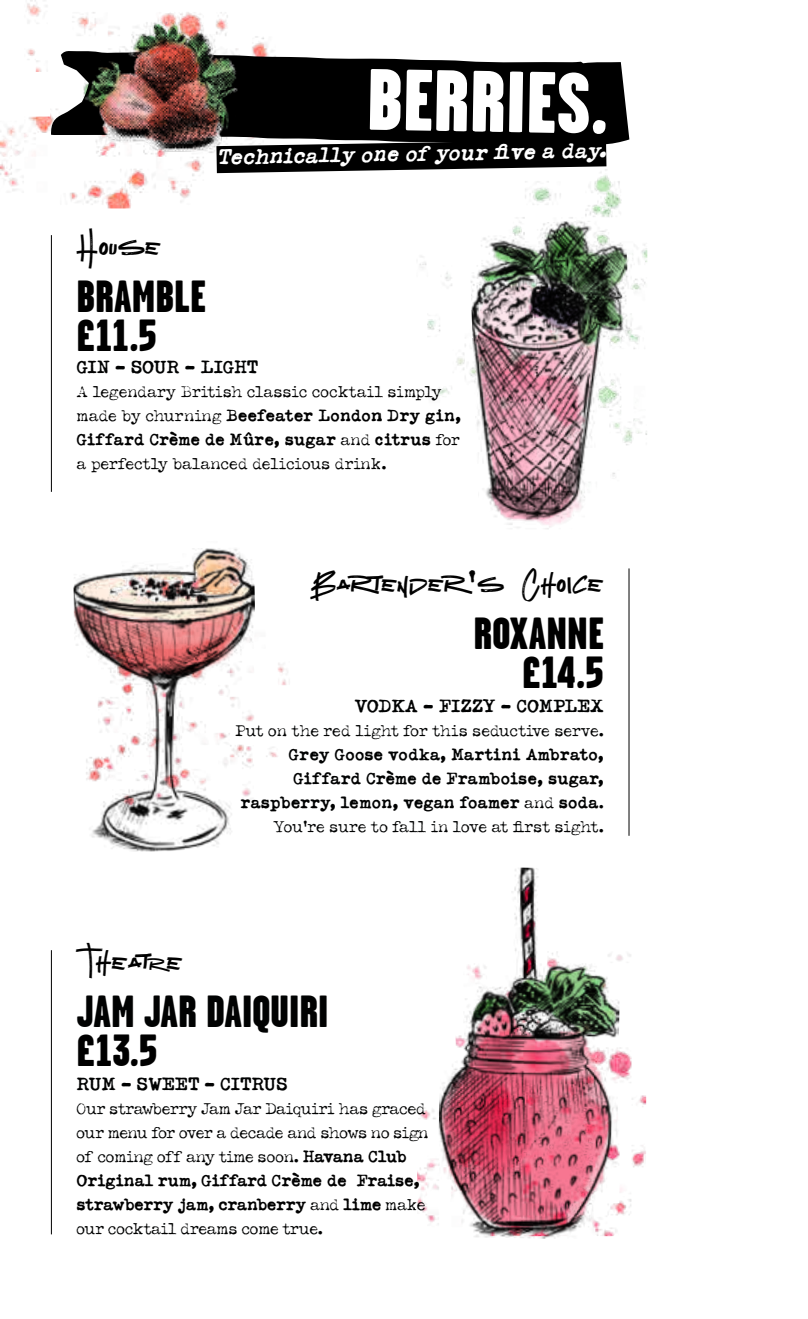
<style>
.page{position:relative;width:808px;height:1319px;background:#fff}
.page>*{position:absolute;margin:0;border:0;box-sizing:border-box;transform-origin:0 0}
.t1{font:900 86.7px "Garage Gothic";color:#fff}
.t2{font:900 45px/39px "Garage Gothic";color:#000;text-align:right}
.t3{font:900 45px "Garage Gothic";color:#010202}
.t4{font:33px "Network Free Version";letter-spacing:.02em;color:#000}
.t5{font:italic 700 21px "Typeka";color:#fff}
.t6{font:700 18px "Typeka";letter-spacing:-.02em;color:#010202}
.t7{font:16.5px/24px "Typeka";letter-spacing:-.02em;color:#010202}
.t8{font:16.5px/24px "Typeka";color:#000}
.t9{font:700 16.5px/24px "Typeka";color:#010202;text-align:right}
.t10{font:16.5px "Typeka";color:#010202}
.s1{font-weight:700}
.s2{font-family:"Typeka"}
.s3{font-weight:400}
.s4{font-size:24px}
.s5{font-weight:700;color:#000}
</style>
<div class="page">
<div style="left:298px;top:57px;width:330px;height:68px;background:#000"></div>
<hr style="left:629px;top:568px;width:1px;height:267px;background:#000">
<hr style="left:51px;top:950px;width:1px;height:284px;background:#000">
<hr style="left:51px;top:235px;width:1px;height:257px;background:#000">
<svg style="left:298px;top:125px;width:331px;height:47px"></svg>
<img style="left:383px;top:135px;width:264px;height:394px">
<img style="left:111px;top:844px;width:104px;height:8px">
<img style="left:50px;top:483px;width:238px;height:361px">
<img style="left:417px;top:821px;width:229px;height:414px">
<img style="left:0;top:0;width:298px;height:208px">
<h1 class="t1" style="left:368px;top:51px;width:243px;rotate:1deg">BERRIES.</h1>
<p class="t5" style="left:216px;top:143px;width:391px;rotate:-1deg">Technically one of your fi ve a day.</p>
<h3 class="t4" style="left:77px;top:225px;width:86px">House</h3>
<h2 class="t2" style="left:77px;top:277px;width:131px;text-align:left">BRAMBLE £11.5</h2>
<p class="t6" style="left:77px;top:355px;width:183px">GIN - SOUR - LIGHT</p>
<p class="t8" style="left:77px;top:379px;width:386px">A legendary British classic cocktail simply made by churning <span class="s1">Beefeater London Dry gin, Giffard Crème de Mûre, sugar</span> and <span class="s1">citrus</span> for a perfectly balanced delicious drink.</p>
<h3 class="t4" style="left:310px;top:562px;width:295px">Bartender<span class="s2">’</span>s Choice</h3>
<h2 class="t2" style="left:473px;top:614px;width:132px">ROXANNE £14.5</h2>
<p class="t6" style="left:354px;top:694px;width:251px">VODKA - FIZZY - COMPLEX</p>
<p class="t10" style="left:235px;top:721px;width:370px">Put on the red light for this seductive serve.</p>
<p class="t9" style="left:241px;top:742px;width:365px">Grey Goose vodka, Martini Ambrato, Giffard Crème de Framboise, sugar, raspberry, lemon, vegan foamer <span class="s3">and</span> soda<span class="s3">.<br>You’re sure to fall in love at first sight.</span></p>
<h3 class="t4" style="left:77px;top:940px;width:108px">Theat<span class="s4">r</span>e</h3>
<h2 class="t3" style="left:77px;top:986px;width:254px">JAM JAR DAIQUIRI</h2>
<h2 class="t2" style="left:77px;top:1030px;width:82px">£13.5</h2>
<p class="t6" style="left:77px;top:1072px;width:213px">RUM - SWEET - CITRUS</p>
<p class="t7" style="left:77px;top:1096px;width:353px">Our strawberry Jam Jar Daiquiri has graced our menu for over a decade and shows no sign of coming off any time soon. <span class="s5">Havana Club Original rum, Giffard Crème de Fraise, strawberry jam, cranberry</span> and <span class="s5">lime</span> make our cocktail dreams come true.</p>
</div>
